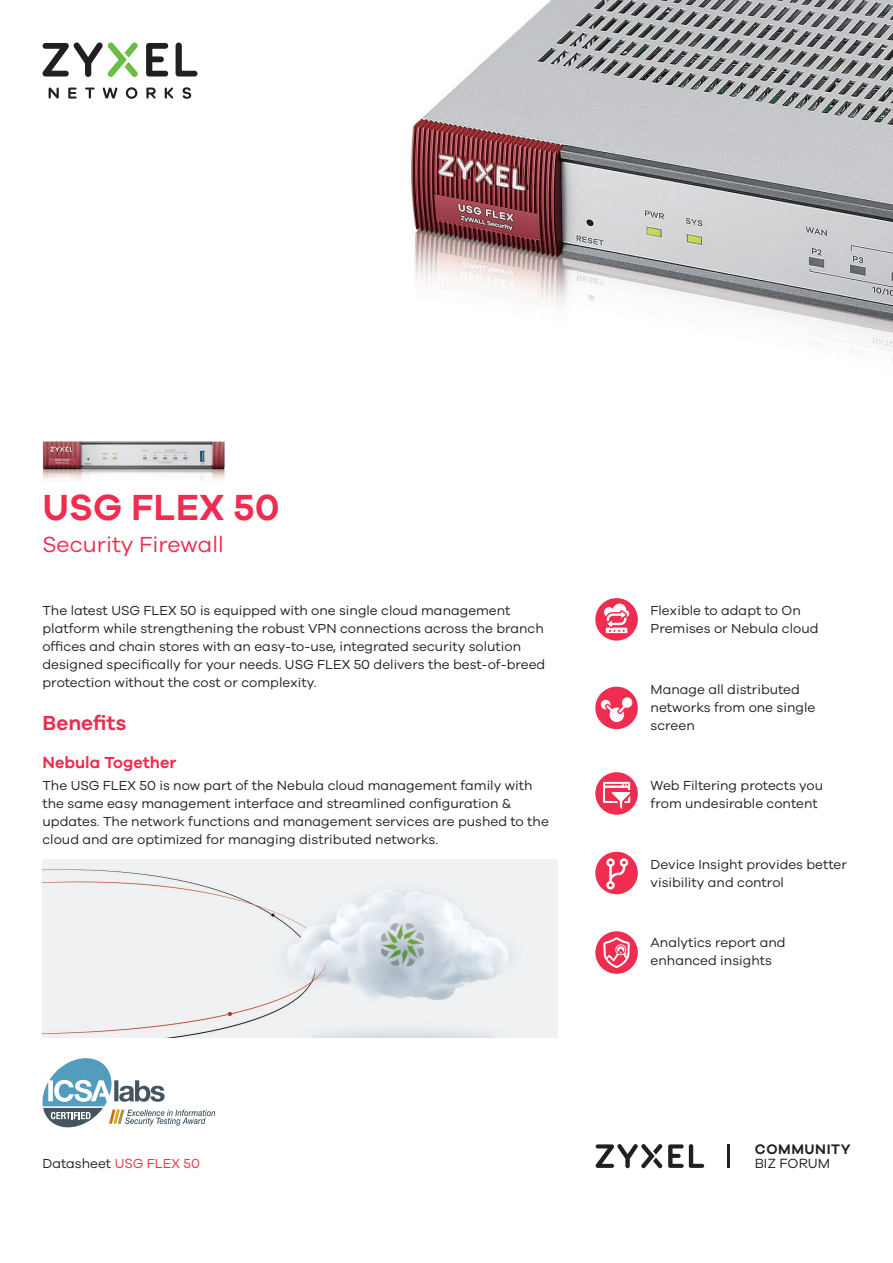
<style>
.page{position:relative;width:893px;height:1263px;background:#fff}
.page>*{position:absolute;margin:0;border:0;box-sizing:border-box;transform-origin:0 0}
.t1{font:600 37.5px "Galano Grotesque";color:#ee2d50}
.t2{font:22.5px "Galano Grotesque";color:#ee2d50}
.t3{font:600 21px "Galano Grotesque";color:#ee2d50}
.t4{font:600 16.5px "Galano Grotesque";color:#ee2d50}
.t5{font:600 14.25px "Galano Grotesque";letter-spacing:.04em;color:#231f20}
.t6{font:13.8px "Galano Grotesque";color:#231f20}
.brand_2_0_features{font:13.5px/18px "Galano Grotesque";color:#231f20}
.s1{color:#ee2d50}
</style>
<div class="page">
<img style="left:43px;top:859px;width:514px;height:178px">
<div style="left:595px;top:598px;width:43px;height:43px;background:#ee2d50;border-radius:50%"></div>
<svg style="left:604px;top:604px;width:25px;height:29px"></svg>
<div style="left:595px;top:852px;width:43px;height:42px;background:#ee2d50;border-radius:50%"></div>
<svg style="left:606px;top:858px;width:22px;height:31px"></svg>
<img style="left:42px;top:441px;width:183px;height:39px">
<div style="left:595px;top:687px;width:43px;height:42px;background:#ee2d50;border-radius:50%"></div>
<svg style="left:601px;top:697px;width:31px;height:25px"></svg>
<img style="left:411px;top:0;width:482px;height:360px">
<svg style="left:595px;top:1144px;width:109px;height:24px"></svg>
<hr style="left:727px;top:1144px;width:2px;height:24px;background:#231f20">
<svg style="left:42px;top:1058px;width:173px;height:70px"></svg>
<div style="left:595px;top:931px;width:43px;height:43px;background:#ee2d50;border-radius:50%"></div>
<svg style="left:603px;top:937px;width:27px;height:31px"></svg>
<div style="left:595px;top:772px;width:43px;height:43px;background:#ee2d50;border-radius:50%"></div>
<svg style="left:603px;top:782px;width:27px;height:27px"></svg>
<svg style="left:49px;top:88px;width:10px;height:11px"></svg>
<svg style="left:68px;top:88px;width:9px;height:11px"></svg>
<svg style="left:85px;top:88px;width:10px;height:11px"></svg>
<svg style="left:103px;top:88px;width:15px;height:11px"></svg>
<svg style="left:126px;top:87px;width:11px;height:12px"></svg>
<svg style="left:165px;top:88px;width:9px;height:11px"></svg>
<svg style="left:182px;top:87px;width:9px;height:12px"></svg>
<svg style="left:146px;top:88px;width:10px;height:11px"></svg>
<svg style="left:176px;top:43px;width:21px;height:34px"></svg>
<svg style="left:146px;top:43px;width:22px;height:34px"></svg>
<svg style="left:42px;top:42px;width:96px;height:35px"></svg>
<p class="t1" style="left:43px;top:485px;width:239px">USG FLEX 50</p>
<p class="t2" style="left:43px;top:531px;width:183px">Security Firewall</p>
<p class="brand_2_0_features" style="left:43px;top:601px;width:504px">The latest USG FLEX 50 is equipped with one single cloud management platform while strengthening the robust VPN connections across the branch offices and chain stores with an easy-to-use, integrated security solution designed specifically for your needs. USG FLEX 50 delivers the best-of-breed protection without the cost or complexity.</p>
<p class="t3" style="left:43px;top:710px;width:85px">Benefits</p>
<p class="t4" style="left:43px;top:752px;width:136px">Nebula Together</p>
<p class="brand_2_0_features" style="left:43px;top:776px;width:508px">The USG FLEX 50 is now part of the Nebula cloud management family with the same easy management interface and streamlined configuration &amp; updates. The network functions and management services are pushed to the cloud and are optimized for managing distributed networks.</p>
<p class="brand_2_0_features" style="left:651px;top:601px;width:169px">Flexible to adapt to On<br>Premises or Nebula cloud</p>
<p class="brand_2_0_features" style="left:651px;top:680px;width:166px">Manage all distributed networks from one single screen</p>
<p class="brand_2_0_features" style="left:651px;top:776px;width:174px">Web Filtering protects you from undesirable content</p>
<p class="brand_2_0_features" style="left:651px;top:855px;width:198px">Device Insight provides better visibility and control</p>
<p class="brand_2_0_features" style="left:651px;top:933px;width:136px">Analytics report and enhanced insights</p>
<p class="t5" style="left:755px;top:1140px;width:97px">COMMUNITY</p>
<p class="brand_2_0_features" style="left:43px;top:1154px;width:159px">Datasheet <span class="s1">USG FLEX 50</span></p>
<p class="t6" style="left:755px;top:1155px;width:77px">BIZ FORUM</p>
</div>
